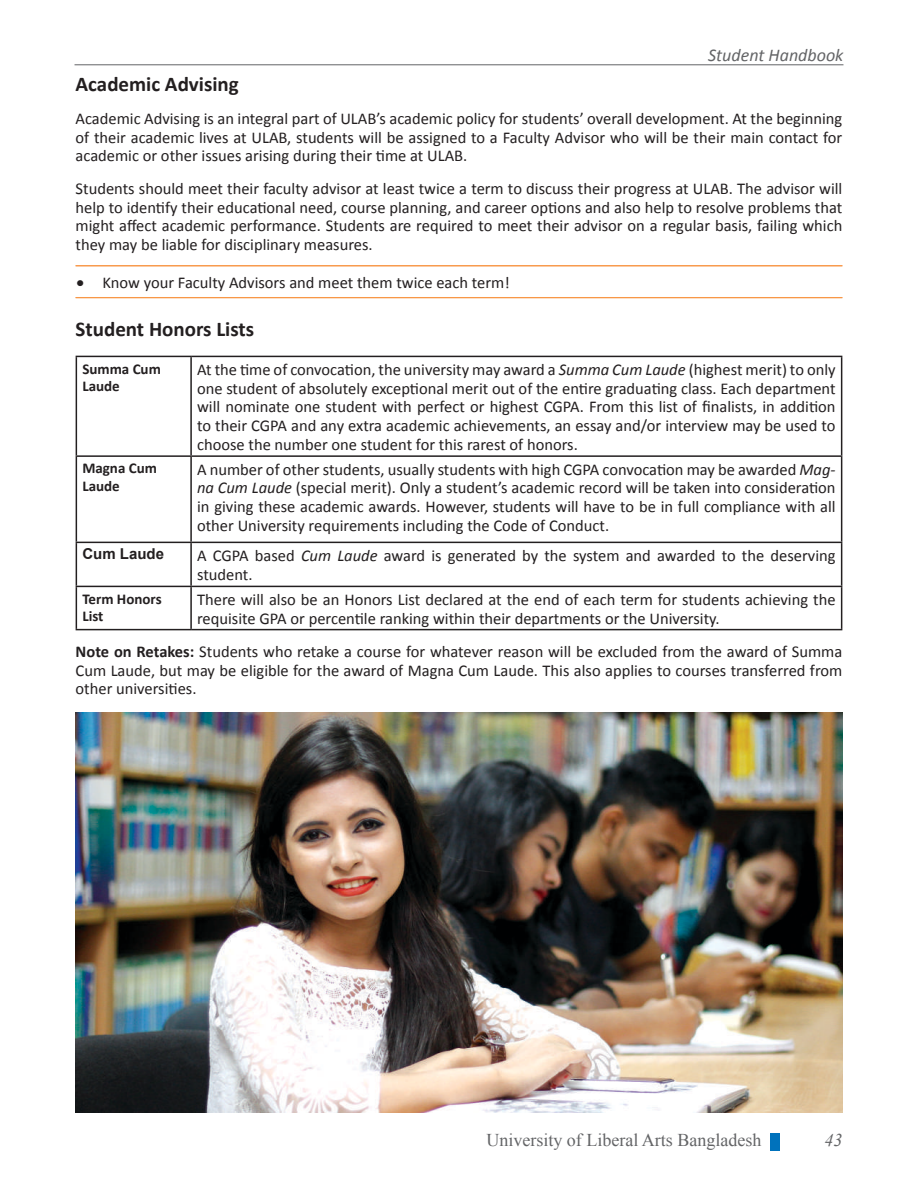
<style>
.page{position:relative;width:918px;height:1188px;background:#fff}
.page>*{position:absolute;margin:0;border:0;box-sizing:border-box;transform-origin:0 0}
.t1{font:700 21px "Calibri";color:#231f20}
.t2{font:18px "Times New Roman";color:#636466}
.t3{font:italic 18px "Calibri";color:#636466}
.t4{font:italic 18px "Times New Roman";color:#636466}
.t5{font:16.5px/18.9px "Calibri";color:#231f20;text-align:justify}
.t6{font:700 15px/17.1px "Calibri";color:#231f20}
.t7{font:700 15px "Arial";color:#231f20}
.s1{font-style:italic}
.s2{font-weight:700}
</style>
<div class="page">
<div style="left:770px;top:1134px;width:10px;height:17px;background:#0072bc"></div>
<hr style="left:75px;top:64px;width:768px;height:1px;background:#636466">
<hr style="left:76px;top:265px;width:766px;height:1px;background:#f89747">
<hr style="left:76px;top:266px;width:766px;height:1px;background:#f89747">
<hr style="left:76px;top:297px;width:766px;height:1px;background:#f89747">
<hr style="left:76px;top:298px;width:766px;height:1px;background:#f89747">
<hr style="left:76px;top:356px;width:115px;height:1px;background:#231f20">
<hr style="left:76px;top:357px;width:1px;height:98px;background:#231f20">
<hr style="left:191px;top:356px;width:651px;height:1px;background:#231f20">
<hr style="left:190px;top:357px;width:2px;height:98px;background:#231f20">
<hr style="left:841px;top:357px;width:1px;height:98px;background:#231f20">
<hr style="left:76px;top:455px;width:115px;height:2px;background:#231f20">
<hr style="left:76px;top:457px;width:1px;height:85px;background:#231f20">
<hr style="left:191px;top:455px;width:651px;height:2px;background:#231f20">
<hr style="left:190px;top:457px;width:2px;height:85px;background:#231f20">
<hr style="left:841px;top:457px;width:1px;height:85px;background:#231f20">
<hr style="left:76px;top:542px;width:115px;height:1px;background:#231f20">
<hr style="left:76px;top:543px;width:1px;height:43px;background:#231f20">
<hr style="left:191px;top:542px;width:651px;height:1px;background:#231f20">
<hr style="left:190px;top:543px;width:2px;height:43px;background:#231f20">
<hr style="left:841px;top:543px;width:1px;height:43px;background:#231f20">
<hr style="left:76px;top:586px;width:115px;height:1px;background:#231f20">
<hr style="left:76px;top:587px;width:1px;height:42px;background:#231f20">
<hr style="left:191px;top:586px;width:651px;height:1px;background:#231f20">
<hr style="left:190px;top:587px;width:2px;height:42px;background:#231f20">
<hr style="left:841px;top:587px;width:1px;height:42px;background:#231f20">
<hr style="left:76px;top:629px;width:115px;height:1px;background:#231f20">
<hr style="left:191px;top:629px;width:651px;height:1px;background:#231f20">
<img style="left:76px;top:713px;width:766px;height:399px">
<p class="t3" style="left:708px;top:43px;width:137px">Student Handbook</p>
<p class="t1" style="left:76px;top:71px;width:165px">Academic Advising</p>
<p class="t5" style="left:76px;top:109px;width:768px">Academic Advising is an integral part of ULAB’s academic policy for students’ overall development. At the beginning of their academic lives at ULAB, students will be assigned to a Faculty Advisor who will be their main contact for academic or other issues arising during their time at ULAB.</p>
<p class="t5" style="left:76px;top:179px;width:768px">Students should meet their faculty advisor at least twice a term to discuss their progress at ULAB. The advisor will help to identify their educational need, course planning, and career options and also help to resolve problems that might affect academic performance. Students are required to meet their advisor on a regular basis, failing which they may be liable for disciplinary measures.</p>
<p class="t5" style="left:76px;top:274px;width:436px">• Know your Faculty Advisors and meet them twice each term!</p>
<p class="t1" style="left:76px;top:316px;width:180px">Student Honors Lists</p>
<p class="t6" style="left:82px;top:359px;width:80px">Summa Cum<br>Laude</p>
<p class="t5" style="left:197px;top:360px;width:640px">At the time of convocation, the university may award a <span class="s1">Summa Cum Laude</span> (highest merit) to only one student of absolutely exceptional merit out of the entire graduating class. Each department will nominate one student with perfect or highest CGPA. From this list of finalists, in addition to their CGPA and any extra academic achievements, an essay and/or interview may be used to choose the number one student for this rarest of honors.</p>
<p class="t6" style="left:82px;top:459px;width:76px">Magna Cum<br>Laude</p>
<p class="t5" style="left:197px;top:460px;width:640px">A number of other students, usually students with high CGPA convocation may be awarded <span class="s1">Mag&shy;na Cum Laude</span> (special merit). Only a student’s academic record will be taken into consideration in giving these academic awards. However, students will have to be in full compliance with all other University requirements including the Code of Conduct.</p>
<p class="t7" style="left:82px;top:544px;width:83px">Cum Laude</p>
<p class="t5" style="left:197px;top:546px;width:640px">A CGPA based <span class="s1">Cum Laude</span> award is generated by the system and awarded to the deserving student.</p>
<p class="t6" style="left:82px;top:589px;width:81px">Term Honors<br>List</p>
<p class="t5" style="left:197px;top:590px;width:640px">There will also be an Honors List declared at the end of each term for students achieving the requisite GPA or percentile ranking within their departments or the University.</p>
<p class="t5" style="left:76px;top:642px;width:768px"><span class="s2">Note on Retakes:</span> Students who retake a course for whatever reason will be excluded from the award of Summa Cum Laude, but may be eligible for the award of Magna Cum Laude. This also applies to courses transferred from other universities.</p>
<p class="t2" style="left:486px;top:1128px;width:276px">University of Liberal Arts Bangladesh</p>
<p class="t4" style="left:824px;top:1128px;width:19px">43</p>
</div>
